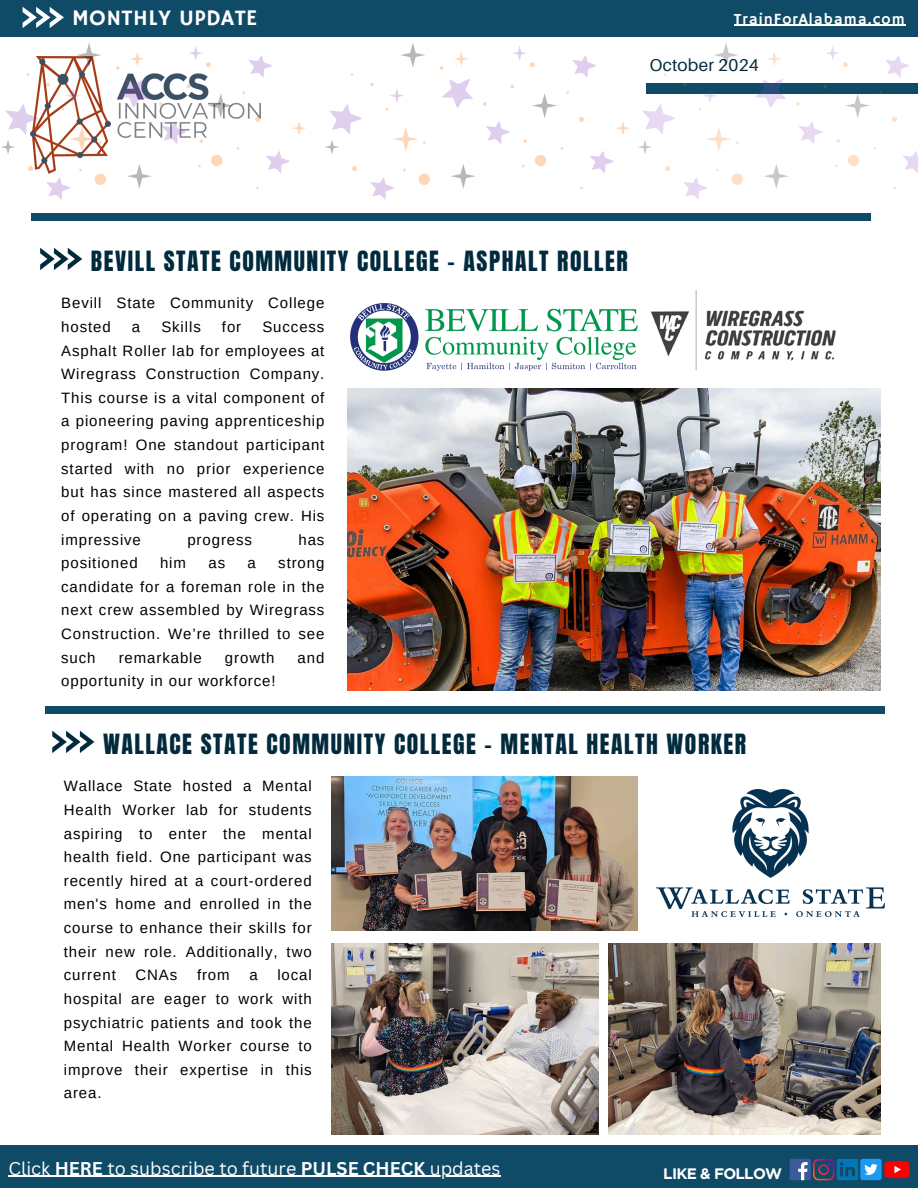
<style>
.page{position:relative;width:918px;height:1188px;background:#fff}
.page>*{position:absolute;margin:0;border:0;box-sizing:border-box;transform-origin:0 0}
.t1{font:23.7px "Anton";letter-spacing:.065em;color:#022a3d}
.t2{font:22.35px "Hammersmith One";letter-spacing:.015em;color:#fff}
.t3{font:18px "Canva Sans";color:#fff}
.t4{font:17.1px "Aileron";letter-spacing:.015em;color:#022a3d}
.t5{font:15.6px "Hammersmith One";letter-spacing:.065em;color:#fff}
.t6{font:700 15.15px "Gotham";letter-spacing:-.045em;color:#fff}
.t7{font:15px/23.7px "Arimo";letter-spacing:.06em;color:#000;text-align:justify}
.s1{font-weight:700}
</style>
<div class="page">
<div style="left:646px;top:84px;width:272px;height:10px;background:#0f4a66"></div>
<div style="left:0;top:0;width:918px;height:37px;background:#0f4a66"></div>
<svg style="left:23px;top:7px;width:41px;height:21px"></svg>
<div style="left:0;top:1145px;width:918px;height:43px;background:#0f4a66"></div>
<img style="left:33px;top:56px;width:228px;height:117px">
<div style="left:790px;top:1159px;width:21px;height:21px;background:#3d5a98"></div>
<svg style="left:798px;top:1159px;width:60px;height:21px"></svg>
<div style="left:860px;top:1159px;width:22px;height:21px;background:#1d9bf0;border-radius:3px"></div>
<svg style="left:864px;top:1164px;width:14px;height:11px"></svg>
<img style="left:884px;top:1160px;width:25px;height:19px">
<svg style="left:40px;top:248px;width:42px;height:22px"></svg>
<div style="left:45px;top:706px;width:839px;height:8px;background:#0f4a66"></div>
<svg style="left:266px;top:151px;width:24px;height:22px"></svg>
<svg style="left:46px;top:177px;width:24px;height:23px"></svg>
<svg style="left:248px;top:55px;width:25px;height:23px"></svg>
<svg style="left:162px;top:121px;width:24px;height:23px"></svg>
<svg style="left:118px;top:79px;width:31px;height:29px"></svg>
<svg style="left:255px;top:117px;width:5px;height:5px"></svg>
<svg style="left:28px;top:166px;width:5px;height:5px"></svg>
<div style="left:211px;top:155px;width:11px;height:11px;background:#fed7b8;border-radius:50%"></div>
<div style="left:95px;top:174px;width:11px;height:11px;background:#fed7b8;border-radius:50%"></div>
<svg style="left:200px;top:139px;width:3px;height:4px"></svg>
<svg style="left:159px;top:102px;width:4px;height:4px"></svg>
<svg style="left:46px;top:83px;width:4px;height:3px"></svg>
<svg style="left:186px;top:85px;width:4px;height:3px"></svg>
<svg style="left:116px;top:66px;width:4px;height:4px"></svg>
<svg style="left:208px;top:93px;width:25px;height:25px"></svg>
<svg style="left:127px;top:164px;width:25px;height:25px"></svg>
<svg style="left:69px;top:127px;width:33px;height:25px"></svg>
<svg style="left:76px;top:43px;width:26px;height:25px"></svg>
<svg style="left:292px;top:121px;width:14px;height:14px"></svg>
<svg style="left:188px;top:46px;width:23px;height:21px"></svg>
<svg style="left:62px;top:88px;width:19px;height:23px"></svg>
<svg style="left:130px;top:52px;width:15px;height:14px"></svg>
<svg style="left:1px;top:104px;width:37px;height:51px"></svg>
<svg style="left:590px;top:151px;width:24px;height:22px"></svg>
<svg style="left:370px;top:177px;width:24px;height:23px"></svg>
<svg style="left:572px;top:55px;width:24px;height:23px"></svg>
<svg style="left:486px;top:121px;width:24px;height:23px"></svg>
<svg style="left:442px;top:79px;width:31px;height:29px"></svg>
<svg style="left:579px;top:117px;width:5px;height:5px"></svg>
<svg style="left:352px;top:166px;width:5px;height:5px"></svg>
<div style="left:535px;top:155px;width:11px;height:11px;background:#fed7b8;border-radius:50%"></div>
<div style="left:419px;top:174px;width:11px;height:11px;background:#fed7b8;border-radius:50%"></div>
<svg style="left:523px;top:139px;width:4px;height:4px"></svg>
<svg style="left:483px;top:102px;width:4px;height:4px"></svg>
<svg style="left:370px;top:83px;width:4px;height:3px"></svg>
<svg style="left:510px;top:85px;width:4px;height:3px"></svg>
<svg style="left:440px;top:66px;width:3px;height:4px"></svg>
<svg style="left:532px;top:93px;width:25px;height:25px"></svg>
<svg style="left:451px;top:164px;width:25px;height:25px"></svg>
<svg style="left:394px;top:127px;width:32px;height:25px"></svg>
<svg style="left:401px;top:43px;width:24px;height:24px"></svg>
<svg style="left:616px;top:121px;width:14px;height:14px"></svg>
<svg style="left:513px;top:46px;width:22px;height:21px"></svg>
<svg style="left:385px;top:89px;width:19px;height:22px"></svg>
<svg style="left:454px;top:52px;width:14px;height:14px"></svg>
<svg style="left:325px;top:104px;width:37px;height:50px"></svg>
<svg style="left:903px;top:151px;width:15px;height:22px"></svg>
<svg style="left:683px;top:177px;width:24px;height:23px"></svg>
<svg style="left:885px;top:55px;width:24px;height:23px"></svg>
<svg style="left:799px;top:121px;width:24px;height:23px"></svg>
<svg style="left:754px;top:79px;width:32px;height:29px"></svg>
<svg style="left:892px;top:117px;width:5px;height:5px"></svg>
<svg style="left:665px;top:166px;width:5px;height:5px"></svg>
<div style="left:848px;top:155px;width:11px;height:11px;background:#fee0c8;border-radius:50%"></div>
<div style="left:732px;top:174px;width:11px;height:11px;background:#fee0c8;border-radius:50%"></div>
<svg style="left:836px;top:139px;width:4px;height:4px"></svg>
<svg style="left:796px;top:102px;width:4px;height:4px"></svg>
<svg style="left:683px;top:83px;width:4px;height:3px"></svg>
<svg style="left:753px;top:66px;width:4px;height:4px"></svg>
<svg style="left:845px;top:94px;width:25px;height:24px"></svg>
<svg style="left:764px;top:164px;width:24px;height:25px"></svg>
<svg style="left:707px;top:127px;width:32px;height:24px"></svg>
<svg style="left:714px;top:43px;width:24px;height:24px"></svg>
<svg style="left:826px;top:46px;width:22px;height:21px"></svg>
<svg style="left:698px;top:90px;width:19px;height:21px"></svg>
<svg style="left:767px;top:52px;width:14px;height:14px"></svg>
<svg style="left:638px;top:104px;width:37px;height:50px"></svg>
<div style="left:31px;top:214px;width:839px;height:7px;background:#0f4a66"></div>
<img style="left:348px;top:389px;width:533px;height:301px">
<img style="left:350px;top:303px;width:283px;height:68px">
<img style="left:633px;top:290px;width:203px;height:80px">
<svg style="left:52px;top:731px;width:42px;height:22px"></svg>
<img style="left:332px;top:776px;width:306px;height:154px">
<img style="left:609px;top:943px;width:272px;height:191px">
<img style="left:657px;top:789px;width:227px;height:127px">
<img style="left:332px;top:943px;width:266px;height:191px">
<hr style="left:734px;top:25px;width:172px;height:1px;background:#fff">
<hr style="left:9px;top:1176px;width:46px;height:1px;background:#fff">
<hr style="left:55px;top:1176px;width:48px;height:1px;background:#fff">
<hr style="left:103px;top:1176px;width:198px;height:1px;background:#fff">
<hr style="left:301px;top:1176px;width:124px;height:1px;background:#fff">
<hr style="left:425px;top:1176px;width:76px;height:1px;background:#fff">
<p class="t2" style="left:72px;top:5px;width:187px">MONTHLY UPDATE</p>
<p class="t5" style="left:734px;top:10px;width:172px">TrainForAlabama.com</p>
<p class="t4" style="left:650px;top:55px;width:110px">October 2024</p>
<h1 class="t1" style="left:91px;top:244px;width:538px">BEVILL STATE COMMUNITY COLLEGE - ASPHALT ROLLER</h1>
<p class="t7" style="left:61px;top:291px;width:265px">Bevill State Community College hosted</p>
<p class="t7" style="left:132px;top:315px;width:10px">a</p>
<p class="t7" style="left:161px;top:315px;width:41px">Skills</p>
<p class="t7" style="left:222px;top:315px;width:21px">for</p>
<p class="t7" style="left:61px;top:315px;width:265px;text-indent:201px">Success Asphalt Roller lab for employees at Wiregrass Construction Company.<br>This course is a vital component of a pioneering paving apprenticeship program! One standout participant started with no prior experience but has since mastered all aspects of operating on a paving crew. His impressive</p>
<p class="t7" style="left:187px;top:528px;width:66px">progress</p>
<p class="t7" style="left:299px;top:528px;width:27px">has</p>
<p class="t7" style="left:61px;top:551px;width:78px">positioned</p>
<p class="t7" style="left:160px;top:551px;width:27px">him</p>
<p class="t7" style="left:208px;top:551px;width:18px">as</p>
<p class="t7" style="left:248px;top:551px;width:10px">a</p>
<p class="t7" style="left:61px;top:551px;width:265px;text-indent:217px">strong candidate for a foreman role in the next crew assembled by Wiregrass Construction. We’re thrilled to see such</p>
<p class="t7" style="left:119px;top:646px;width:85px">remarkable</p>
<p class="t7" style="left:225px;top:646px;width:51px">growth</p>
<p class="t7" style="left:298px;top:646px;width:28px">and</p>
<p class="t7" style="left:61px;top:669px;width:216px">opportunity in our workforce!</p>
<p class="t1" style="left:103px;top:727px;width:645px">WALLACE STATE COMMUNITY COLLEGE - MENTAL HEALTH WORKER</p>
<p class="t7" style="left:64px;top:774px;width:250px">Wallace State hosted a Mental Health Worker lab for students aspiring to enter the mental health field. One participant was recently hired at a court-ordered men's home and enrolled in the course to enhance their skills for their new role. Additionally, two current</p>
<p class="t7" style="left:64px;top:963px;width:250px;text-indent:214px">local hospital are eager to work with psychiatric patients and took the Mental Health Worker course to improve their expertise in this area.</p>
<p class="t7" style="left:136px;top:963px;width:43px">CNAs</p>
<p class="t7" style="left:197px;top:963px;width:34px">from</p>
<p class="t7" style="left:249px;top:963px;width:10px">a</p>
<p class="t3" style="left:9px;top:1155px;width:493px">Click <span class="s1">HERE</span> to subscribe to future <span class="s1">PULSE CHECK</span> updates</p>
<p class="t6" style="left:663px;top:1164px;width:121px">LIKE &amp; FOLLOW</p>
</div>
